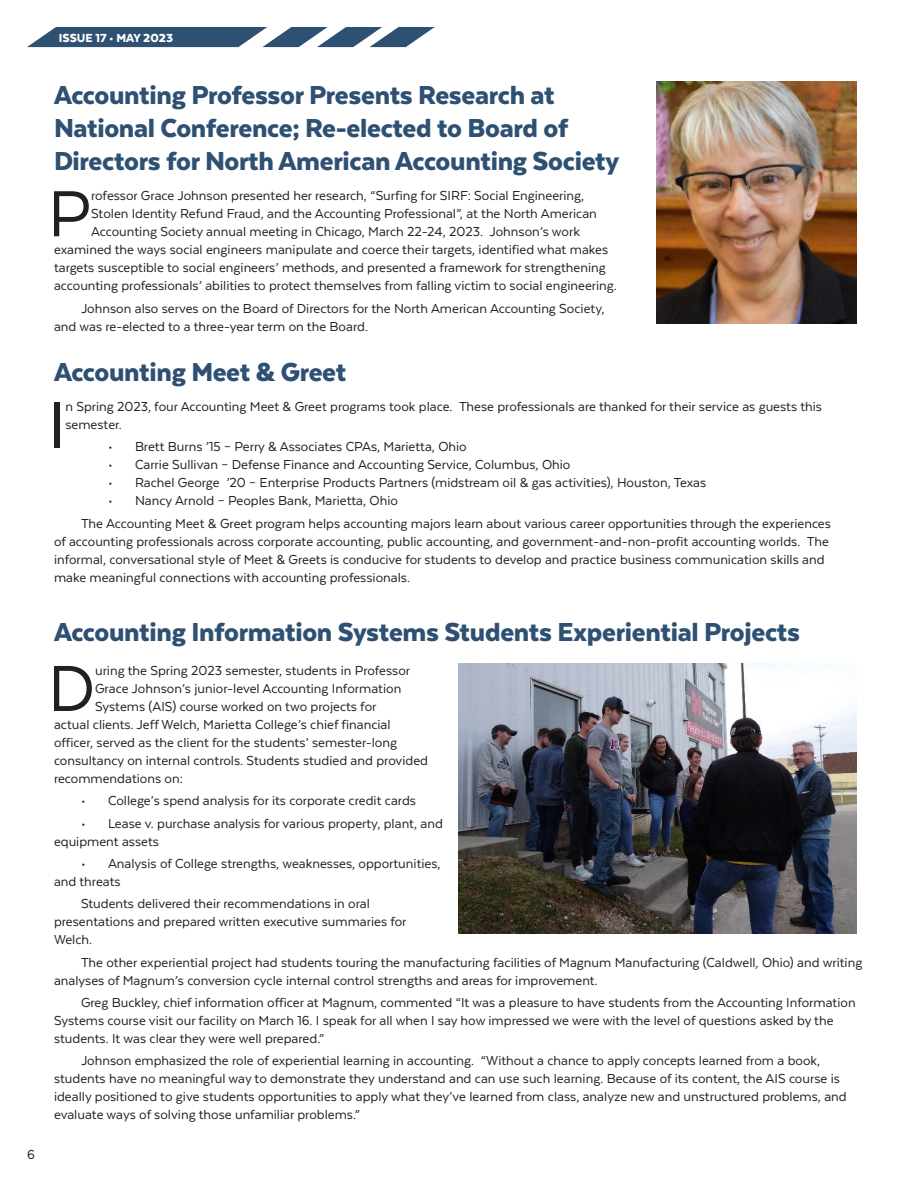
<style>
.page{position:relative;width:918px;height:1188px;background:#fff}
.page>*{position:absolute;margin:0;border:0;box-sizing:border-box;transform-origin:0 0}
.First_Paragraph{font:75px "Texta";color:#231f20}
.Body_Copy{font:75px "Texta";color:#231f20}
.t1{font:900 30px/33px "Texta";letter-spacing:-.01em;color:#2e5072}
.Body_Copy-2{font:15px/18px "Texta";color:#231f20}
.First_Paragraph-2{font:15px/18px "Texta";color:#231f20}
.t2{font:900 13.5px "Texta";color:#fff}
</style>
<div class="page">
<svg style="left:27px;top:27px;width:408px;height:20px"></svg>
<img style="left:459px;top:663px;width:397px;height:270px">
<img style="left:657px;top:81px;width:199px;height:243px">
<p class="Body_Copy-2" style="left:27px;top:1145px;width:9px">6</p>
<p class="t2" style="left:59px;top:31px;width:116px">ISSUE 17 • MAY 2023</p>
<p class="t1" style="left:54px;top:78px;width:567px">Accounting Professor Presents Research at<br>National Conference; Re-elected to Board of<br>Directors for North American Accounting Society</p>
<p class="First_Paragraph" style="left:48px;top:175px;width:45px">P</p>
<p class="First_Paragraph-2" style="left:91px;top:187px;width:495px">rofessor Grace Johnson presented her research, “Surfing for SIRF: Social Engineering,</p>
<p class="First_Paragraph-2" style="left:91px;top:205px;width:507px">Stolen Identity Refund Fraud, and the Accounting Professional”, at the North American</p>
<p class="First_Paragraph-2" style="left:91px;top:223px;width:490px">Accounting Society annual meeting in Chicago, March 22-24, 2023. Johnson’s work</p>
<p class="First_Paragraph-2" style="left:54px;top:241px;width:556px">examined the ways social engineers manipulate and coerce their targets, identified what makes</p>
<p class="First_Paragraph-2" style="left:54px;top:259px;width:553px">targets susceptible to social engineers’ methods, and presented a framework for strengthening</p>
<p class="First_Paragraph-2" style="left:54px;top:277px;width:564px">accounting professionals’ abilities to protect themselves from falling victim to social engineering.</p>
<p class="Body_Copy-2" style="left:54px;top:299px;width:552px;text-indent:27px">Johnson also serves on the Board of Directors for the North American Accounting Society, and was re-elected to a three-year term on the Board.</p>
<p class="t1" style="left:54px;top:355px;width:294px">Accounting Meet &amp; Greet</p>
<p class="First_Paragraph" style="left:48px;top:386px;width:19px">I</p>
<p class="First_Paragraph-2" style="left:65px;top:397px;width:758px">n Spring 2023, four Accounting Meet &amp; Greet programs took place. These professionals are thanked for their service as guests this semester.</p>
<p class="Body_Copy-2" style="left:108px;top:438px;width:360px">• Brett Burns ’15 – Perry &amp; Associates CPAs, Marietta, Ohio</p>
<p class="Body_Copy-2" style="left:108px;top:456px;width:464px">• Carrie Sullivan – Defense Finance and Accounting Service, Columbus, Ohio</p>
<p class="Body_Copy-2" style="left:108px;top:474px;width:600px">• Rachel George ’20 – Enterprise Products Partners (midstream oil &amp; gas activities), Houston, Texas</p>
<p class="Body_Copy-2" style="left:108px;top:492px;width:292px">• Nancy Arnold – Peoples Bank, Marietta, Ohio</p>
<p class="Body_Copy-2" style="left:54px;top:514px;width:778px;text-indent:27px">The Accounting Meet &amp; Greet program helps accounting majors learn about various career opportunities through the experiences of accounting professionals across corporate accounting, public accounting, and government-and-non-profit accounting worlds. The informal, conversational style of Meet &amp; Greets is conducive for students to develop and practice business communication skills and make meaningful connections with accounting professionals.</p>
<p class="t1" style="left:54px;top:615px;width:748px">Accounting Information Systems Students Experiential Projects</p>
<p class="Body_Copy" style="left:48px;top:650px;width:49px">D</p>
<p class="Body_Copy-2" style="left:95px;top:661px;width:317px">uring the Spring 2023 semester, students in Professor</p>
<p class="Body_Copy-2" style="left:95px;top:679px;width:308px">Grace Johnson’s junior-level Accounting Information</p>
<p class="Body_Copy-2" style="left:95px;top:697px;width:283px">Systems (AIS) course worked on two projects for</p>
<p class="Body_Copy-2" style="left:54px;top:715px;width:338px">actual clients. Jeff Welch, Marietta College’s chief financial</p>
<p class="Body_Copy-2" style="left:54px;top:733px;width:345px">officer, served as the client for the students’ semester-long</p>
<p class="Body_Copy-2" style="left:54px;top:751px;width:376px">consultancy on internal controls. Students studied and provided</p>
<p class="Body_Copy-2" style="left:54px;top:769px;width:130px">recommendations on:</p>
<p class="Body_Copy-2" style="left:81px;top:792px;width:337px">• College’s spend analysis for its corporate credit cards</p>
<p class="Body_Copy-2" style="left:54px;top:814px;width:390px;text-indent:27px">• Lease v. purchase analysis for various property, plant, and equipment assets</p>
<p class="Body_Copy-2" style="left:54px;top:854px;width:388px;text-indent:27px">• Analysis of College strengths, weaknesses, opportunities, and threats</p>
<p class="Body_Copy-2" style="left:54px;top:895px;width:354px;text-indent:27px">Students delivered their recommendations in oral presentations and prepared written executive summaries for<br>Welch.</p>
<p class="Body_Copy-2" style="left:54px;top:953px;width:810px;text-indent:27px">The other experiential project had students touring the manufacturing facilities of Magnum Manufacturing (Caldwell, Ohio) and writing analyses of Magnum’s conversion cycle internal control strengths and areas for improvement.</p>
<p class="Body_Copy-2" style="left:54px;top:993px;width:803px;text-indent:27px">Greg Buckley, chief information officer at Magnum, commented “It was a pleasure to have students from the Accounting Information<br>Systems course visit our facility on March 16. I speak for all when I say how impressed we were with the level of questions asked by the students. It was clear they were well prepared.”</p>
<p class="Body_Copy-2" style="left:54px;top:1052px;width:794px;text-indent:27px">Johnson emphasized the role of experiential learning in accounting. “Without a chance to apply concepts learned from a book, students have no meaningful way to demonstrate they understand and can use such learning. Because of its content, the AIS course is ideally positioned to give students opportunities to apply what they’ve learned from class, analyze new and unstructured problems, and evaluate ways of solving those unfamiliar problems.”</p>
</div>
